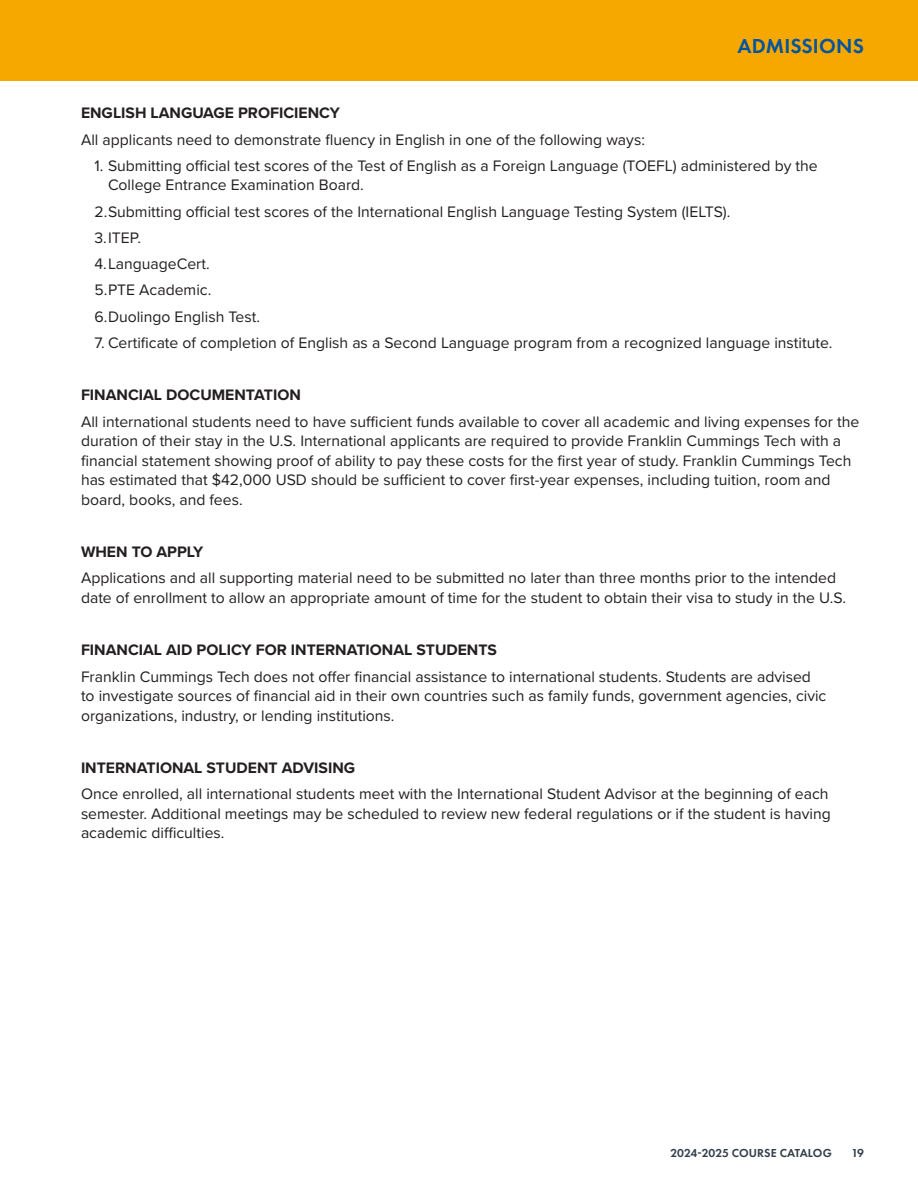
<style>
.page{position:relative;width:918px;height:1188px;background:#fff}
.page>*{position:absolute;margin:0;border:0;box-sizing:border-box;transform-origin:0 0}
.Subhead_2{font:600 21px "Futura PT";letter-spacing:.01em;color:#0154a0}
.Body_Text{font:15.75px/19.5px "Proxima Nova";color:#231f20}
.Body_Text-2{font:700 15.75px "Proxima Nova";color:#231f20}
.t1{font:600 12px "Futura PT";color:#313e48}
</style>
<div class="page">
<div style="left:0;top:0;width:918px;height:81px;background:#f6a800"></div>
<p class="Subhead_2" style="left:737px;top:33px;width:128px">ADMISSIONS</p>
<p class="Body_Text-2" style="left:81px;top:101px;width:260px">ENGLISH LANGUAGE PROFICIENCY</p>
<p class="Body_Text" style="left:81px;top:129px;width:565px">All applicants need to demonstrate fluency in English in one of the following ways:</p>
<p class="Body_Text" style="left:108px;top:155px;width:711px;text-indent:-14px">1. Submitting official test scores of the Test of English as a Foreign Language (TOEFL) administered by the<br>College Entrance Examination Board.</p>
<p class="Body_Text" style="left:94px;top:201px;width:637px">2.Submitting official test scores of the International English Language Testing System (IELTS).</p>
<p class="Body_Text" style="left:94px;top:227px;width:48px">3.ITEP.</p>
<p class="Body_Text" style="left:94px;top:253px;width:117px">4.LanguageCert.</p>
<p class="Body_Text" style="left:94px;top:280px;width:118px">5.PTE Academic.</p>
<p class="Body_Text" style="left:94px;top:306px;width:167px">6.Duolingo English Test.</p>
<p class="Body_Text" style="left:94px;top:332px;width:739px">7. Certificate of completion of English as a Second Language program from a recognized language institute.</p>
<p class="Body_Text-2" style="left:81px;top:383px;width:221px">FINANCIAL DOCUMENTATION</p>
<p class="Body_Text" style="left:81px;top:411px;width:780px">All international students need to have sufficient funds available to cover all academic and living expenses for the duration of their stay in the U.S. International applicants are required to provide Franklin Cummings Tech with a financial statement showing proof of ability to pay these costs for the first year of study. Franklin Cummings Tech has estimated that $42,000 USD should be sufficient to cover first-year expenses, including tuition, room and board, books, and fees.</p>
<p class="Body_Text-2" style="left:81px;top:540px;width:124px">WHEN TO APPLY</p>
<p class="Body_Text" style="left:81px;top:568px;width:767px">Applications and all supporting material need to be submitted no later than three months prior to the intended date of enrollment to allow an appropriate amount of time for the student to obtain their visa to study in the U.S.</p>
<p class="Body_Text-2" style="left:81px;top:638px;width:417px">FINANCIAL AID POLICY FOR INTERNATIONAL STUDENTS</p>
<p class="Body_Text" style="left:81px;top:666px;width:747px">Franklin Cummings Tech does not offer financial assistance to international students. Students are advised to investigate sources of financial aid in their own countries such as family funds, government agencies, civic organizations, industry, or lending institutions.</p>
<p class="Body_Text-2" style="left:81px;top:756px;width:276px">INTERNATIONAL STUDENT ADVISING</p>
<p class="Body_Text" style="left:81px;top:784px;width:751px">Once enrolled, all international students meet with the International Student Advisor at the beginning of each semester. Additional meetings may be scheduled to review new federal regulations or if the student is having academic difficulties.</p>
<p class="t1" style="left:670px;top:1145px;width:163px">2024-2025 COURSE CATALOG</p>
<p class="t1" style="left:851px;top:1145px;width:14px">19</p>
</div>
